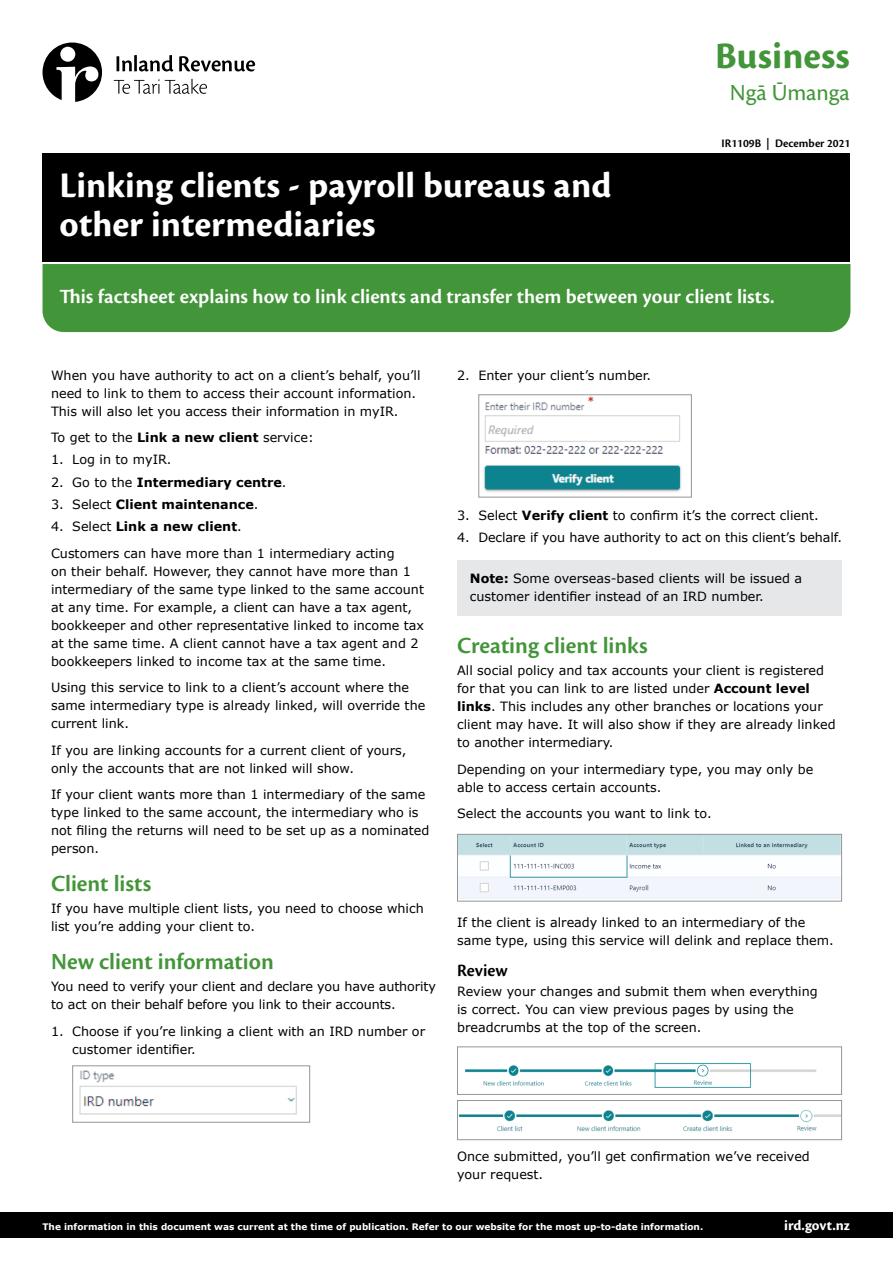
<style>
.page{position:relative;width:893px;height:1263px;background:#fff}
.page>*{position:absolute;margin:0;border:0;box-sizing:border-box;transform-origin:0 0}
.t1{font:700 39px "Cronos Pro";color:#439539}
.t2{font:700 37.5px/39px "Cronos Pro";color:#fff}
.t3{font:600 24px "Cronos Pro";color:#439539}
.t4{font:24px "Cronos Pro";color:#439539}
.t5{font:600 21px "Cronos Pro";color:#fff}
.t6{font:600 18px "Cronos Pro";color:#000}
.t7{font:700 15px "Cronos Pro";color:#fff}
.t8{font:12.75px/18px "Verdana";color:#000}
.t9{font:700 12.75px "Verdana";color:#000}
.t10{font:600 12px "Cronos Pro";color:#000}
.t11{font:700 9px "Verdana";color:#fff}
.s1{font-weight:700}
.s2{font-weight:400}
</style>
<div class="page">
<div style="left:0;top:1213px;width:893px;height:25px;background:#000"></div>
<svg style="left:43px;top:43px;width:59px;height:59px"></svg>
<svg style="left:114px;top:79px;width:93px;height:15px"></svg>
<svg style="left:116px;top:55px;width:139px;height:16px"></svg>
<div style="left:43px;top:264px;width:807px;height:68px;background:#439539"></div>
<div style="left:43px;top:153px;width:807px;height:109px;background:#000"></div>
<img style="left:79px;top:1070px;width:218px;height:45px">
<div style="left:72px;top:1065px;width:238px;height:57px;border:1px solid #939598"></div>
<img style="left:484px;top:396px;width:197px;height:96px">
<div style="left:478px;top:394px;width:214px;height:103px;border:1px solid #939598"></div>
<div style="left:457px;top:560px;width:385px;height:55px;background:#e6e7e8"></div>
<img style="left:459px;top:836px;width:381px;height:63px">
<div style="left:457px;top:834px;width:385px;height:67px;border:1px solid #939598"></div>
<img style="left:465px;top:1063px;width:352px;height:25px">
<div style="left:457px;top:1046px;width:385px;height:49px;border:1px solid #939598"></div>
<img style="left:459px;top:1110px;width:381px;height:22px">
<div style="left:457px;top:1100px;width:385px;height:40px;border:1px solid #939598"></div>
<h1 class="t1" style="left:715px;top:34px;width:136px">Business</h1>
<h3 class="t4" style="left:730px;top:78px;width:122px">Ngā Ūmanga</h3>
<h2 class="t2" style="left:60px;top:166px;width:553px">Linking clients - payroll bureaus and other intermediaries</h2>
<p class="t10" style="left:721px;top:136px;width:130px">IR1109B | December 2021</p>
<h3 class="t5" style="left:60px;top:284px;width:717px">This factsheet explains how to link clients and transfer them between your client lists.</h3>
<p class="t8" style="left:51px;top:366px;width:371px">When you have authority to act on a client’s behalf, you’ll need to link to them to access their account information.<br>This will also let you access their information in myIR.</p>
<p class="t8" style="left:51px;top:429px;width:264px">To get to the <span class="s1">Link a new client</span> service:</p>
<p class="t8" style="left:51px;top:451px;width:122px">1. Log in to myIR.</p>
<p class="t9" style="left:51px;top:474px;width:237px"><span class="s2">2. Go to the</span> Intermediary centre<span class="s2">.</span></p>
<p class="t9" style="left:51px;top:496px;width:209px"><span class="s2">3. Select</span> Client maintenance<span class="s2">.</span></p>
<p class="t8" style="left:51px;top:513px;width:345px;line-height:26.5px">4. Select <span class="s1">Link a new client</span>.<br>Customers can have more than 1 intermediary acting</p>
<p class="t8" style="left:51px;top:562px;width:375px">on their behalf. However, they cannot have more than 1 intermediary of the same type linked to the same account at any time. For example, a client can have a tax agent, bookkeeper and other representative linked to income tax at the same time. A client cannot have a tax agent and 2 bookkeepers linked to income tax at the same time.</p>
<p class="t8" style="left:51px;top:679px;width:376px">Using this service to link to a client’s account where the same intermediary type is already linked, will override the current link.</p>
<p class="t8" style="left:51px;top:741px;width:357px">If you are linking accounts for a current client of yours, only the accounts that are not linked will show.</p>
<p class="t8" style="left:51px;top:786px;width:380px">If your client wants more than 1 intermediary of the same type linked to the same account, the intermediary who is not filing the returns will need to be set up as a nominated person.</p>
<h3 class="t3" style="left:51px;top:870px;width:102px">Client lists</h3>
<p class="t8" style="left:51px;top:900px;width:374px">If you have multiple client lists, you need to choose which list you’re adding your client to.</p>
<h3 class="t3" style="left:51px;top:947px;width:224px">New client information</h3>
<p class="t8" style="left:51px;top:978px;width:386px">You need to verify your client and declare you have authority to act on their behalf before you link to their accounts.</p>
<p class="t8" style="left:72px;top:1022px;width:354px;text-indent:-21px">1. Choose if you’re linking a client with an IRD number or customer identifier.</p>
<p class="t8" style="left:457px;top:366px;width:196px">2. Enter your client’s number.</p>
<p class="t8" style="left:457px;top:506px;width:363px">3. Select <span class="s1">Verify client</span> to confirm it’s the correct client.</p>
<p class="t8" style="left:457px;top:529px;width:386px">4. Declare if you have authority to act on this client’s behalf.</p>
<p class="t8" style="left:470px;top:569px;width:334px"><span class="s1">Note:</span> Some overseas-based clients will be issued a customer identifier instead of an IRD number.</p>
<h3 class="t3" style="left:457px;top:632px;width:192px">Creating client links</h3>
<p class="t8" style="left:457px;top:662px;width:380px">All social policy and tax accounts your client is registered for that you can link to are listed under <span class="s1">Account level links</span>. This includes any other branches or locations your client may have. It will also show if they are already linked to another intermediary.</p>
<p class="t8" style="left:457px;top:760px;width:358px">Depending on your intermediary type, you may only be able to access certain accounts.</p>
<p class="t8" style="left:457px;top:805px;width:256px">Select the accounts you want to link to.</p>
<p class="t8" style="left:457px;top:913px;width:378px">If the client is already linked to an intermediary of the same type, using this service will delink and replace them.</p>
<h3 class="t6" style="left:457px;top:960px;width:52px">Review</h3>
<p class="t8" style="left:457px;top:983px;width:362px">Review your changes and submit them when everything is correct. You can view previous pages by using the breadcrumbs at the top of the screen.</p>
<p class="t8" style="left:457px;top:1147px;width:354px">Once submitted, you’ll get confirmation we’ve received your request.</p>
<p class="t11" style="left:43px;top:1221px;width:662px">The information in this document was current at the time of publication. Refer to our website for the most up-to-date information.</p>
<p class="t7" style="left:784px;top:1217px;width:67px">ird.govt.nz</p>
</div>
